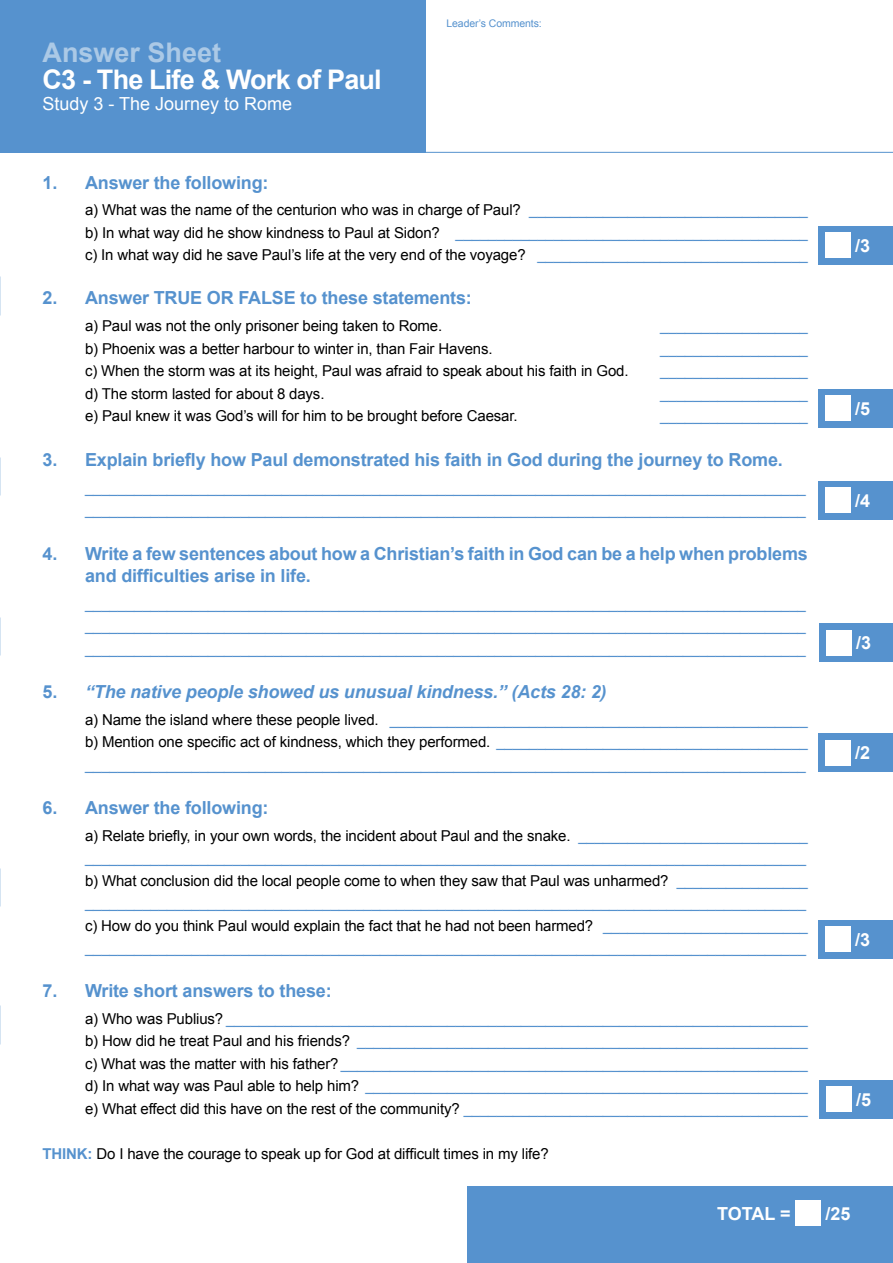
<style>
.page{position:relative;width:893px;height:1263px;background:#fff}
.page>*{position:absolute;margin:0;border:0;box-sizing:border-box;transform-origin:0 0}
.t1{font:700 27px "Arial";letter-spacing:-.03em;color:#fff}
.t2{font:700 27px "Arial";color:#abc9e6}
.t3{font:700 18px/22.5px "Arial";letter-spacing:-.01em;color:#5692ce}
.t4{font:italic 700 18px "Arial";letter-spacing:-.01em;color:#5692ce}
.t5{font:700 18px "Arial";color:#fff}
.t6{font:18px "Arial";color:#fff}
.t7{font:15px/22.5px "Arial";letter-spacing:-.01em;color:#5692ce;text-align:justify}
.t8{font:15px/22.5px "Arial";letter-spacing:-.01em;color:#000;text-align:justify}
.t9{font:10.5px "Arial";letter-spacing:-.01em;color:#5692ce}
.s1{color:#5692ce}
.s2{font-style:normal}
.s3{color:#000}
.s4{font-weight:700;color:#5692ce}
</style>
<div class="page">
<div style="left:468px;top:1186px;width:425px;height:77px;background:#5692ce"></div>
<div style="left:796px;top:1200px;width:25px;height:26px;background:#fff"></div>
<hr style="left:425px;top:152px;width:468px;height:1px;background:#5692ce">
<div style="left:0;top:0;width:425px;height:153px;background:#5692ce"></div>
<div style="left:819px;top:226px;width:74px;height:38px;background:#5692ce"></div>
<div style="left:825px;top:232px;width:26px;height:26px;background:#fff"></div>
<div style="left:819px;top:481px;width:74px;height:39px;background:#5692ce"></div>
<div style="left:825px;top:487px;width:26px;height:26px;background:#fff"></div>
<div style="left:819px;top:389px;width:74px;height:39px;background:#5692ce"></div>
<div style="left:825px;top:396px;width:26px;height:25px;background:#fff"></div>
<div style="left:820px;top:623px;width:73px;height:39px;background:#5692ce"></div>
<div style="left:826px;top:630px;width:26px;height:25px;background:#fff"></div>
<div style="left:819px;top:733px;width:74px;height:39px;background:#5692ce"></div>
<div style="left:825px;top:740px;width:26px;height:26px;background:#fff"></div>
<div style="left:819px;top:920px;width:74px;height:38px;background:#5692ce"></div>
<div style="left:825px;top:926px;width:26px;height:26px;background:#fff"></div>
<div style="left:820px;top:1080px;width:73px;height:39px;background:#5692ce"></div>
<div style="left:826px;top:1087px;width:26px;height:25px;background:#fff"></div>
<h1 class="t2" style="left:43px;top:35px;width:180px">Answer Sheet</h1>
<h1 class="t1" style="left:43px;top:61px;width:341px">C3 - The Life &amp; Work of Paul</h1>
<p class="t6" style="left:43px;top:92px;width:251px">Study 3 - The Journey to Rome</p>
<p class="t9" style="left:446px;top:17px;width:97px">Leader’s Comments:</p>
<p class="t3" style="left:43px;top:172px;width:227px">1. Answer the following:</p>
<p class="t8" style="left:85px;top:199px;width:724px">a) What was the name of the centurion who was in charge of Paul? <span class="s1">__________________________________ </span>b) In what way did he show kindness to Paul at Sidon? <span class="s1">___________________________________________ </span>c) In what way did he save Paul’s life at the very end of the voyage? <span class="s1">_________________________________</span></p>
<p class="t3" style="left:43px;top:287px;width:431px">2. Answer TRUE OR FALSE to these statements:</p>
<p class="t8" style="left:85px;top:315px;width:359px">a) Paul was not the only prisoner being taken to Rome.</p>
<p class="t7" style="left:660px;top:315px;width:149px">__________________</p>
<p class="t8" style="left:85px;top:337px;width:409px">b) Phoenix was a better harbour to winter in, than Fair Havens.</p>
<p class="t7" style="left:660px;top:337px;width:149px">__________________</p>
<p class="t8" style="left:85px;top:360px;width:545px">c) When the storm was at its height, Paul was afraid to speak about his faith in God.</p>
<p class="t7" style="left:660px;top:360px;width:149px">__________________</p>
<p class="t8" style="left:85px;top:382px;width:241px">d) The storm lasted for about 8 days.</p>
<p class="t7" style="left:660px;top:382px;width:149px">__________________</p>
<p class="t8" style="left:85px;top:405px;width:434px">e) Paul knew it was God’s will for him to be brought before Caesar.</p>
<p class="t7" style="left:660px;top:405px;width:149px">__________________</p>
<p class="t3" style="left:43px;top:449px;width:742px">3. Explain briefly how Paul demonstrated his faith in God during the journey to Rome.</p>
<p class="t7" style="left:85px;top:476px;width:722px">________________________________________________________________________________________ ________________________________________________________________________________________</p>
<p class="t3" style="left:85px;top:542px;width:724px;text-indent:-43px">4. Write a few sentences about how a Christian’s faith in God can be a help when problems and difficulties arise in life.</p>
<p class="t7" style="left:85px;top:592px;width:722px">________________________________________________________________________________________ ________________________________________________________________________________________ ________________________________________________________________________________________</p>
<p class="t4" style="left:43px;top:680px;width:566px"><span class="s2">5.</span> “The native people showed us unusual kindness.” (Acts 28: 2)</p>
<p class="t7" style="left:85px;top:708px;width:724px"><span class="s3">a) Name the island where these people lived.</span> ___________________________________________________ <span class="s3">b) Mention one specific act of kindness, which they performed.</span> ______________________________________ ________________________________________________________________________________________</p>
<p class="t3" style="left:43px;top:797px;width:227px">6. Answer the following:</p>
<p class="t7" style="left:85px;top:824px;width:724px;text-align:left"><span class="s3">a) Relate briefly, in your own words, the incident about Paul and the snake.</span> ____________________________ ________________________________________________________________________________________ <span class="s3">b) What conclusion did the local people come to when they saw that Paul was unharmed?</span> ________________ ________________________________________________________________________________________ <span class="s3">c) How do you think Paul would explain the fact that he had not been harmed?</span> _________________________ ________________________________________________________________________________________</p>
<p class="t3" style="left:43px;top:980px;width:291px">7. Write short answers to these:</p>
<p class="t7" style="left:85px;top:1007px;width:724px"><span class="s3">a) Who was Publius?</span> _______________________________________________________________________ <span class="s3">b) How did he treat Paul and his friends?</span> _______________________________________________________ <span class="s3">c) What was the matter with his father?</span> _________________________________________________________ <span class="s3">d) In what way was Paul able to help him?</span> ______________________________________________________ <span class="s3">e) What effect did this have on the rest of the community?</span> __________________________________________</p>
<p class="t8" style="left:43px;top:1142px;width:508px"><span class="s4">THINK:</span> Do I have the courage to speak up for God at difficult times in my life?</p>
<p class="t5" style="left:855px;top:233px;width:17px">/3</p>
<p class="t5" style="left:855px;top:397px;width:17px">/5</p>
<p class="t5" style="left:855px;top:489px;width:17px">/4</p>
<p class="t5" style="left:856px;top:631px;width:17px">/3</p>
<p class="t5" style="left:855px;top:741px;width:17px">/2</p>
<p class="t5" style="left:855px;top:927px;width:17px">/3</p>
<p class="t5" style="left:856px;top:1088px;width:17px">/5</p>
<p class="t5" style="left:717px;top:1202px;width:75px">TOTAL =</p>
<p class="t5" style="left:825px;top:1202px;width:27px">/25</p>
</div>
